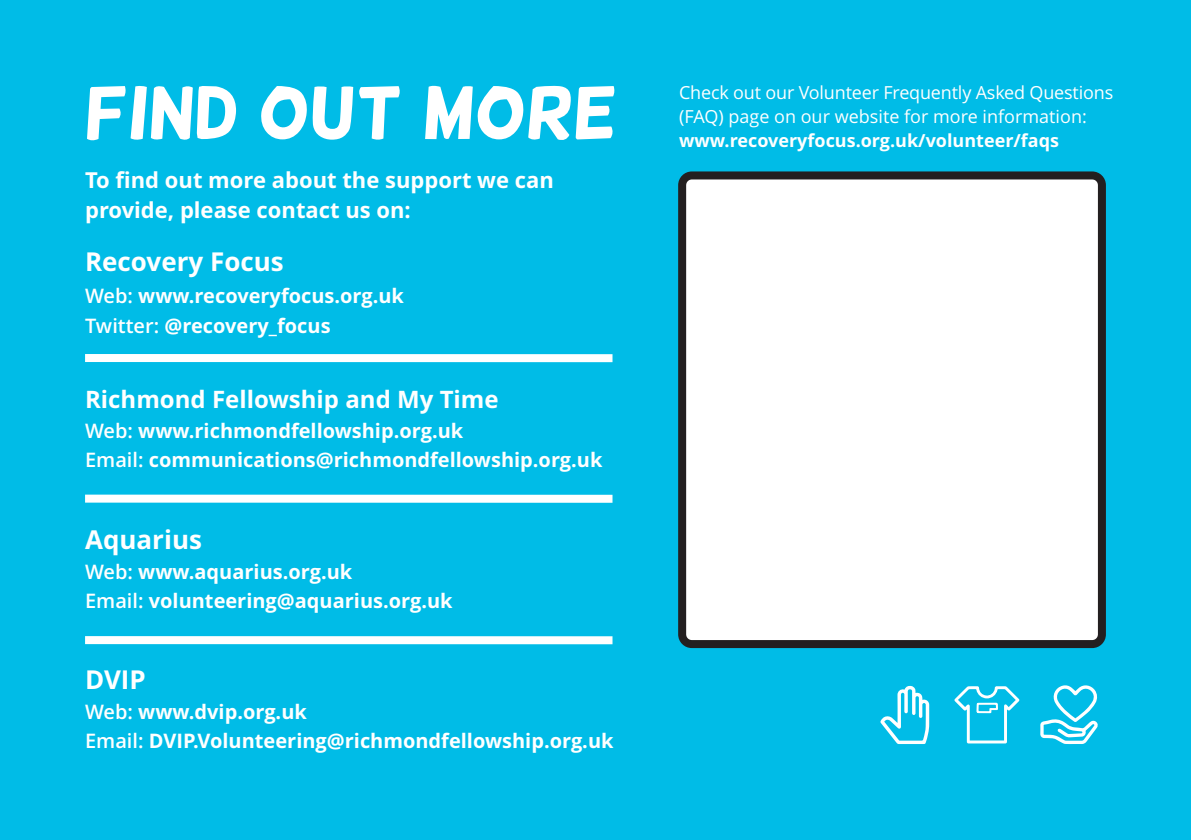
<style>
.page{position:relative;width:1191px;height:840px;background:#fff}
.page>*{position:absolute;margin:0;border:0;box-sizing:border-box;transform-origin:0 0}
.t1{font:72px "Helsinki";color:#fff}
.t2{font:700 26px "Open Sans";color:#fff}
.t3{font:700 24px "Open Sans";color:#fff}
.t4{font:700 22px/30px "Open Sans";color:#fff}
.t5{font:700 20px/29.6px "Open Sans";color:#fff}
.t6{font:18px/24px "Open Sans";letter-spacing:-.01em;color:#fff}
.t7{font:700 18px "Open Sans";color:#fff}
.s1{font-weight:600}
</style>
<div class="page">
<div style="left:0;top:0;width:1191px;height:839px;background:#00bce7"></div>
<svg style="left:678px;top:171px;width:428px;height:476px;background:#efefef"></svg>
<div style="left:85px;top:354px;width:527px;height:8px;background:#fff"></div>
<div style="left:85px;top:494px;width:527px;height:8px;background:#fff"></div>
<div style="left:85px;top:635px;width:527px;height:9px;background:#fff"></div>
<svg style="left:954px;top:686px;width:65px;height:57px"></svg>
<svg style="left:880px;top:685px;width:49px;height:58px"></svg>
<svg style="left:1040px;top:685px;width:58px;height:58px"></svg>
<h1 class="t1" style="left:85px;top:70px;width:534px">FIND OUT MORE</h1>
<p class="t4" style="left:85px;top:167px;width:470px">To find out more about the support we can provide, please contact us on:</p>
<h2 class="t2" style="left:85px;top:251px;width:200px">Recovery Focus</h2>
<p class="t5" style="left:85px;top:283px;width:320px"><span class="s1">Web:</span> www.recoveryfocus.org.uk<br><span class="s1">Twitter:</span> @recovery_focus</p>
<p class="t3" style="left:85px;top:389px;width:415px">Richmond Fellowship and My Time</p>
<p class="t5" style="left:85px;top:417px;width:519px"><span class="s1">Web:</span> www.richmondfellowship.org.uk<br><span class="s1">Email:</span> communications@richmondfellowship.org.uk</p>
<h2 class="t2" style="left:85px;top:529px;width:118px">Aquarius</h2>
<p class="t5" style="left:85px;top:558px;width:369px"><span class="s1">Web:</span> www.aquarius.org.uk<br><span class="s1">Email:</span> volunteering@aquarius.org.uk</p>
<h2 class="t2" style="left:85px;top:668px;width:62px">DVIP</h2>
<p class="t5" style="left:85px;top:698px;width:530px"><span class="s1">Web:</span> www.dvip.org.uk<br><span class="s1">Email:</span> DVIP.Volunteering@richmondfellowship.org.uk</p>
<p class="t6" style="left:679px;top:82px;width:436px">Check out our Volunteer Frequently Asked Questions (FAQ) page on our website for more information:</p>
<p class="t7" style="left:679px;top:133px;width:381px">www.recoveryfocus.org.uk/volunteer/faqs</p>
</div>
